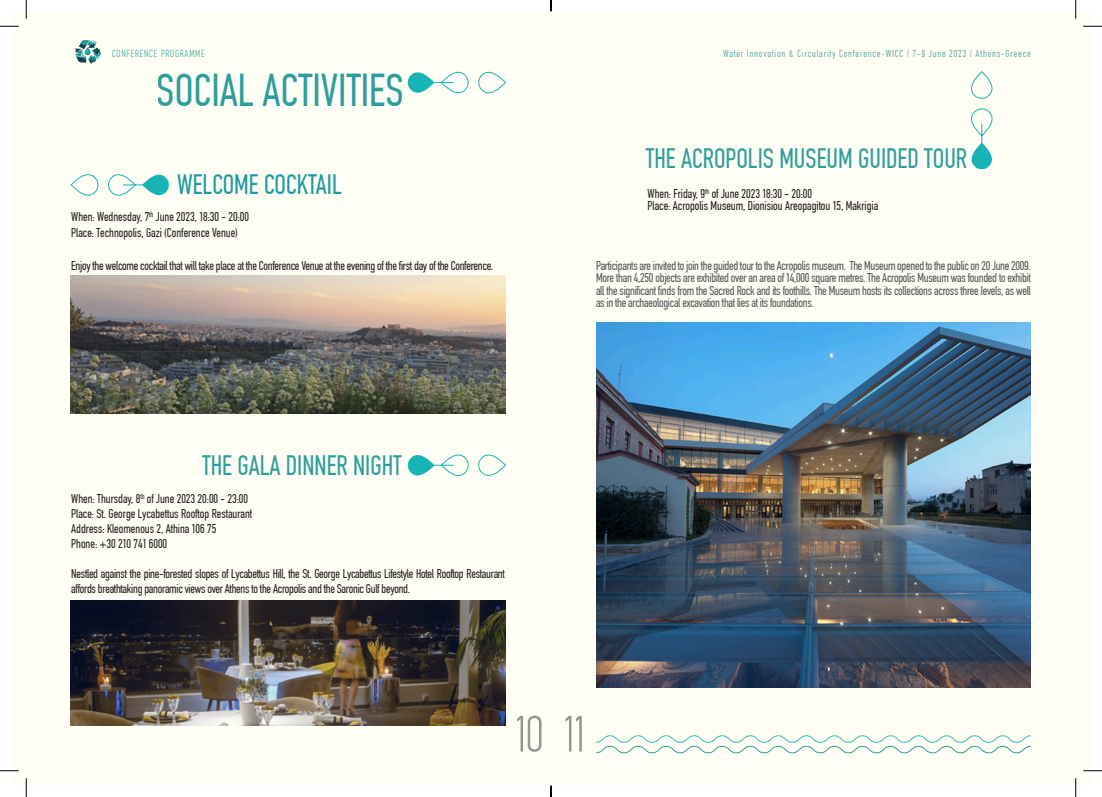
<style>
.page{position:relative;width:1102px;height:797px;background:#fff}
.page>*{position:absolute;margin:0;border:0;box-sizing:border-box;transform-origin:0 0}
.t1{font:300 condensed 50px "CF Din";color:#939598}
.t2{font:condensed 45px "CF Din";color:#2d9fa6}
.t3{font:condensed 27.5px "CF Din";color:#2d9fa6}
.t4{font:condensed 27.5px "CF Din";color:#1e9aa3}
.t5{font:condensed 12.5px/12.5px "CF Din";letter-spacing:-.02em;color:#57585a;text-align:justify}
.t6{font:condensed 12.5px "CF Din";color:#231f20}
.t7{font:condensed 12.5px/15px "CF Din";letter-spacing:-.02em;color:#231f20}
.t8{font:condensed 10px "CF Din";letter-spacing:.08em;color:#6fb0b8}
.t9{font:300 condensed 10px "CF Din";letter-spacing:.08em;color:#2d9fa6}
</style>
<div class="page">
<div style="left:12px;top:12px;width:538px;height:773px;background:#fffef4"></div>
<div style="left:551px;top:12px;width:539px;height:773px;background:#fffef4"></div>
<svg style="left:74px;top:40px;width:27px;height:25px"></svg>
<svg style="left:596px;top:735px;width:435px;height:18px"></svg>
<div style="left:408px;top:455px;width:26px;height:20px;background:#18b4b5;border-radius:10px"></div>
<svg style="left:421px;top:454px;width:85px;height:22px"></svg>
<div style="left:142px;top:175px;width:27px;height:20px;background:#18b4b5;border-radius:10px"></div>
<svg style="left:70px;top:174px;width:85px;height:22px"></svg>
<img style="left:596px;top:322px;width:434px;height:365px">
<div style="left:408px;top:72px;width:26px;height:21px;background:#18b4b5;border-radius:10px"></div>
<svg style="left:421px;top:71px;width:85px;height:23px"></svg>
<div style="left:971px;top:143px;width:20px;height:26px;background:#18b4b5;border-radius:10px"></div>
<svg style="left:971px;top:72px;width:21px;height:83px"></svg>
<img style="left:71px;top:275px;width:434px;height:139px">
<img style="left:71px;top:600px;width:434px;height:125px">
<svg style="left:0;top:25px;width:19px;height:2px"></svg>
<svg style="left:1083px;top:25px;width:18px;height:2px"></svg>
<svg style="left:0;top:770px;width:19px;height:1px"></svg>
<svg style="left:1083px;top:770px;width:18px;height:1px"></svg>
<svg style="left:25px;top:0;width:2px;height:19px"></svg>
<svg style="left:25px;top:778px;width:2px;height:19px"></svg>
<svg style="left:1075px;top:0;width:1px;height:19px"></svg>
<svg style="left:1075px;top:778px;width:1px;height:19px"></svg>
<svg style="left:550px;top:785px;width:1px;height:12px"></svg>
<p class="t9" style="left:112px;top:48px;width:94px">CONFERENCE PROGRAMME</p>
<h2 class="t2" style="left:157px;top:66px;width:248px">SOCIAL ACTIVITIES</h2>
<p class="t4" style="left:177px;top:170px;width:166px">WELCOME COCKTAIL</p>
<p class="t6" style="left:71px;top:210px;width:179px">When: Wednesday, 7<sup>th</sup> June 2023, 18:30 - 20:00</p>
<p class="t6" style="left:71px;top:226px;width:168px">Place: Technopolis, Gazi (Conference Venue)</p>
<p class="t7" style="left:71px;top:258px;width:423px">Enjoy the welcome cocktail that will take place at the Conference Venue at the evening of the first day of the Conference.</p>
<p class="t8" style="left:723px;top:48px;width:309px">Water Innovation &amp; Circularity Conference-WICC / 7-9 June 2023 / Athens-Greece</p>
<h3 class="t3" style="left:645px;top:144px;width:323px">THE ACROPOLIS MUSEUM GUIDED TOUR</h3>
<p class="t6" style="left:647px;top:187px;width:166px">When: Friday, 9<sup>th</sup> of June 2023 18:30 - 20:00</p>
<p class="t6" style="left:647px;top:199px;width:232px">Place: Acropolis Museum, Dionisiou Areopagitou 15, Makrigia</p>
<p class="t5" style="left:596px;top:259px;width:436px">Participants are invited to join the guided tour to the Acropolis museum. The Museum opened to the public on 20 June 2009.<br>More than 4,250 objects are exhibited over an area of 14,000 square metres. The Acropolis Museum was founded to exhibit all the significant finds from the Sacred Rock and its foothills. The Museum hosts its collections across three levels, as well as in the archaeological excavation that lies at its foundations.</p>
<h3 class="t3" style="left:202px;top:451px;width:201px">THE GALA DINNER NIGHT</h3>
<p class="t6" style="left:71px;top:491px;width:178px">When: Thursday, 8<sup>th</sup> of June 2023 20:00 - 23:00</p>
<p class="t6" style="left:71px;top:506px;width:182px">Place: St. George Lycabettus Rooftop Restaurant</p>
<p class="t6" style="left:71px;top:521px;width:146px">Address: Kleomenous 2, Athina 106 75</p>
<p class="t6" style="left:71px;top:536px;width:97px">Phone: +30 210 741 6000</p>
<p class="t7" style="left:71px;top:566px;width:435px">Nestled against the pine-forested slopes of Lycabettus Hill, the St. George Lycabettus Lifestyle Hotel Rooftop Restaurant affords breathtaking panoramic views over Athens to the Acropolis and the Saronic Gulf beyond.</p>
<h1 class="t1" style="left:515px;top:707px;width:72px">10 11</h1>
</div>
